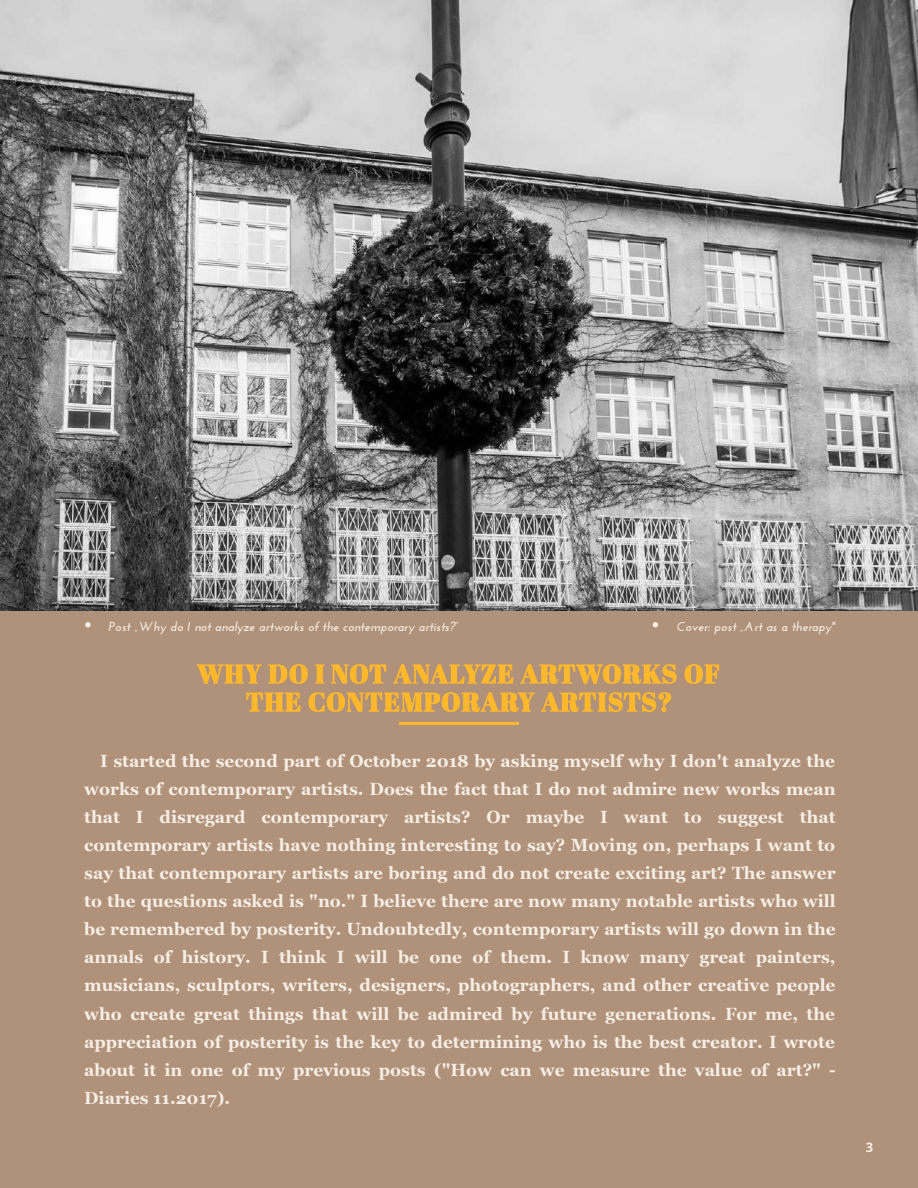
<style>
.page{position:relative;width:918px;height:1188px;background:#b09179}
.page>*{position:absolute;margin:0;border:0;box-sizing:border-box;transform-origin:0 0}
.t1{font:700 17.25px/28px "Georgia";color:#f6eee5;text-align:justify}
.t2{font:italic 700 12.9px "Josefin Sans";color:#f6eee5}
.t3{font:700 12.9px "Open Sans";color:#f6eee5}
</style>
<div class="page">
<svg style="left:85px;top:622px;width:6px;height:5px"></svg>
<svg style="left:197px;top:664px;width:522px;height:20px"></svg>
<svg style="left:246px;top:692px;width:425px;height:20px"></svg>
<hr style="left:399px;top:723px;width:80px;height:2px;background:#ffb82b">
<hr style="left:479px;top:723px;width:40px;height:2px;background:#ffb82b">
<img style="left:1px;top:1px;width:917px;height:609px">
<svg style="left:653px;top:622px;width:5px;height:5px"></svg>
<p class="t2" style="left:109px;top:619px;width:351px">Post „Why do I not analyze artworks of the contemporary artists?”</p>
<p class="t2" style="left:677px;top:619px;width:161px">Cover: post „Art as a therapy"</p>
<p class="t1" style="left:84px;top:747px;width:753px;text-indent:16px">I started the second part of October 2018 by asking myself why I don't analyze the works of contemporary artists. Does the fact that I do not admire new works mean that I disregard contemporary artists? Or maybe I want to suggest that contemporary artists have nothing interesting to say? Moving on, perhaps I want to say that contemporary artists are boring and do not create exciting art? The answer to the questions asked is "no." I believe there are now many notable artists who will be remembered by posterity. Undoubtedly, contemporary artists will go down in the annals of history. I think I will be one of them. I know many great painters, musicians, sculptors, writers, designers, photographers, and other creative people who create great things that will be admired by future generations. For me, the appreciation of posterity is the key to determining who is the best creator. I wrote about it in one of my previous posts ("How can we measure the value of art?" - Diaries 11.2017).</p>
<p class="t3" style="left:866px;top:1139px;width:9px">3</p>
</div>
